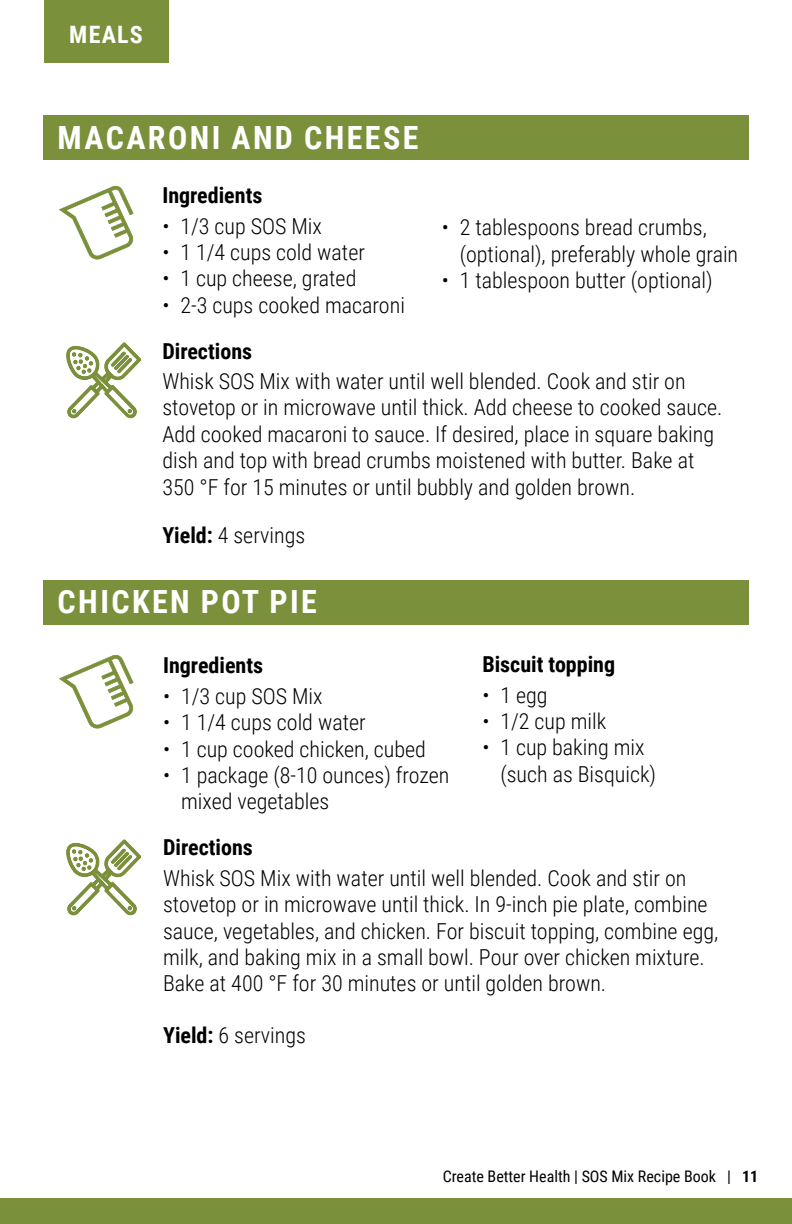
<style>
.page{position:relative;width:792px;height:1224px;background:#fff}
.page>*{position:absolute;margin:0;border:0;box-sizing:border-box;transform-origin:0 0}
.t1{font:700 32px "Roboto Condensed";letter-spacing:.075em;color:#fff}
.t2{font:700 24px "Roboto Condensed";letter-spacing:.05em;color:#fff}
.t3{font:300 22px/26.4px "Roboto Condensed";color:#000}
.t4{font:700 22px "Roboto Condensed";color:#000}
.t5{font:16px "Roboto Condensed";color:#000}
.s1{font-weight:700}
</style>
<div class="page">
<div style="left:43px;top:115px;width:706px;height:45px;background:#7a903b"></div>
<div style="left:43px;top:580px;width:706px;height:45px;background:#7a903b"></div>
<div style="left:0;top:1199px;width:792px;height:25px;background:#7a903b"></div>
<div style="left:44px;top:0;width:124px;height:62px;background:#7a903b"></div>
<svg style="left:66px;top:342px;width:75px;height:76px"></svg>
<svg style="left:66px;top:839px;width:75px;height:76px"></svg>
<svg style="left:59px;top:185px;width:75px;height:75px"></svg>
<svg style="left:59px;top:654px;width:75px;height:75px"></svg>
<p class="t2" style="left:69px;top:18px;width:75px">MEALS</p>
<h1 class="t1" style="left:58px;top:115px;width:362px">MACARONI AND CHEESE</h1>
<p class="t4" style="left:162px;top:180px;width:102px">Ingredients</p>
<p class="t3" style="left:162px;top:212px;width:161px">• 1/3 cup SOS Mix</p>
<p class="t3" style="left:162px;top:238px;width:204px">• 1 1/4 cups cold water</p>
<p class="t3" style="left:162px;top:265px;width:196px">• 1 cup cheese, grated</p>
<p class="t3" style="left:162px;top:291px;width:244px">• 2-3 cups cooked macaroni</p>
<p class="t3" style="left:460px;top:213px;width:280px;text-indent:-18px">• 2 tablespoons bread crumbs, (optional), preferably whole grain</p>
<p class="t3" style="left:442px;top:266px;width:272px">• 1 tablespoon butter (optional)</p>
<p class="t4" style="left:162px;top:335px;width:91px">Directions</p>
<p class="t3" style="left:162px;top:367px;width:562px">Whisk SOS Mix with water until well blended. Cook and stir on stovetop or in microwave until thick. Add cheese to cooked sauce.<br>Add cooked macaroni to sauce. If desired, place in square baking dish and top with bread crumbs moistened with butter. Bake at 350 °F for 15 minutes or until bubbly and golden brown.</p>
<p class="t3" style="left:162px;top:521px;width:144px"><span class="s1">Yield:</span> 4 servings</p>
<h1 class="t1" style="left:58px;top:580px;width:261px">CHICKEN POT PIE</h1>
<p class="t4" style="left:163px;top:650px;width:102px">Ingredients</p>
<p class="t3" style="left:163px;top:682px;width:161px">• 1/3 cup SOS Mix</p>
<p class="t3" style="left:163px;top:708px;width:204px">• 1 1/4 cups cold water</p>
<p class="t3" style="left:163px;top:735px;width:264px">• 1 cup cooked chicken, cubed</p>
<p class="t3" style="left:181px;top:761px;width:270px;text-indent:-18px">• 1 package (8-10 ounces) frozen mixed vegetables</p>
<p class="t4" style="left:482px;top:649px;width:134px">Biscuit topping</p>
<p class="t3" style="left:482px;top:681px;width:67px">• 1 egg</p>
<p class="t3" style="left:482px;top:707px;width:125px">• 1/2 cup milk</p>
<p class="t3" style="left:500px;top:734px;width:157px;text-indent:-18px">• 1 cup baking mix (such as Bisquick)</p>
<p class="t4" style="left:163px;top:832px;width:91px">Directions</p>
<p class="t3" style="left:163px;top:864px;width:557px">Whisk SOS Mix with water until well blended. Cook and stir on stovetop or in microwave until thick. In 9-inch pie plate, combine sauce, vegetables, and chicken. For biscuit topping, combine egg, milk, and baking mix in a small bowl. Pour over chicken mixture.<br>Bake at 400 °F for 30 minutes or until golden brown.</p>
<p class="t3" style="left:163px;top:1021px;width:144px"><span class="s1">Yield:</span> 6 servings</p>
<p class="t5" style="left:443px;top:1165px;width:317px">Create Better Health | SOS Mix Recipe Book | <span class="s1">11</span></p>
</div>
